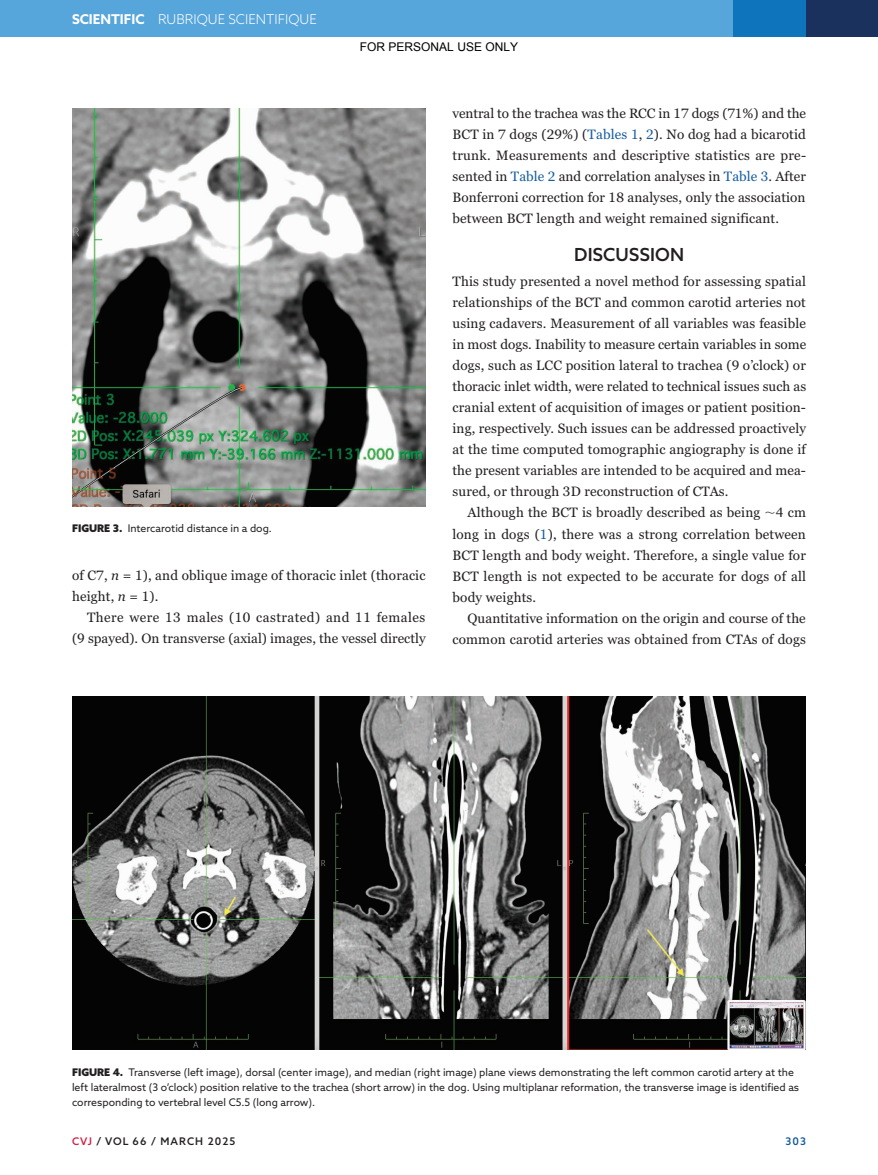
<style>
.page{position:relative;width:878px;height:1175px;background:#fff}
.page>*{position:absolute;margin:0;border:0;box-sizing:border-box;transform-origin:0 0}
.t1{font:500 18px "Azo Sans";letter-spacing:.01em;color:#231f20}
.t2{font:13.5px/21px "Georgia Pro";letter-spacing:.01em;color:#231f20;text-align:justify}
.t3{font:300 13.5px "Azo Sans";color:#fff}
.t4{font:12px "Arial";color:#000}
.t5{font:10.5px/15px "Azo Sans";color:#231f20}
.t6{font:500 10.5px "Azo Sans";letter-spacing:.1em;color:#231f20}
.t7{font:500 10.5px "Azo Sans";color:#0f5998}
.s1{font-weight:700}
.s2{font-weight:900}
.s3{font-style:italic}
.s4{color:#175d9e}
.s5{font-family:"Mathematical Pi Three"}
.s6{color:#d01e45}
</style>
<div class="page">
<div style="left:806px;top:0;width:72px;height:37px;background:#1a315e"></div>
<div style="left:0;top:0;width:734px;height:37px;background:#56a5db"></div>
<div style="left:734px;top:0;width:72px;height:37px;background:#0e75bc"></div>
<img style="left:72px;top:108px;width:353px;height:398px">
<img style="left:72px;top:696px;width:734px;height:353px">
<p class="t3" style="left:72px;top:10px;width:246px"><span class="s1">SCIENTIFIC</span> RUBRIQUE SCIENTIFIQUE</p>
<p class="t4" style="left:360px;top:41px;width:160px">FOR PERSONAL USE ONLY</p>
<p class="t5" style="left:72px;top:521px;width:201px"><span class="s2">FIGURE 3.</span> Intercarotid distance in a dog.</p>
<p class="t2" style="left:72px;top:565px;width:355px">of C7, <span class="s3">n</span> = 1), and oblique image of thoracic inlet (thoracic height, <span class="s3">n</span> = 1).</p>
<p class="t2" style="left:72px;top:607px;width:355px;text-align:right">There were 13 males (10 castrated) and 11 females (9 spayed). On transverse (axial) images, the vessel directly</p>
<p class="t2" style="left:452px;top:104px;width:355px">ventral to the trachea was the RCC in 17 dogs (71%) and the BCT in 7 dogs (29%) (<span class="s4">Tables 1</span>, <span class="s4">2</span>). No dog had a bicarotid trunk. Measurements and descriptive statistics are pre&shy;sented in <span class="s4">Table 2</span> and correlation analyses in <span class="s4">Table 3</span>. After Bonferroni correction for 18 analyses, only the association between BCT length and weight remained significant.</p>
<h1 class="t1" style="left:574px;top:243px;width:112px">DISCUSSION</h1>
<p class="t2" style="left:452px;top:272px;width:355px">This study presented a novel method for assessing spatial relationships of the BCT and common carotid arteries not using cadavers. Measurement of all variables was feasible in most dogs. Inability to measure certain variables in some dogs, such as LCC position lateral to trachea (9 o’clock) or thoracic inlet width, were related to technical issues such as cranial extent of acquisition of images or patient position&shy;ing, respectively. Such issues can be addressed proactively at the time computed tomographic angiography is done if the present variables are intended to be acquired and mea&shy;sured, or through 3D reconstruction of CTAs.</p>
<p class="t2" style="left:452px;top:503px;width:355px;text-indent:15px">Although the BCT is broadly described as being <span class="s5">,</span>4 cm long in dogs (<span class="s4">1</span>), there was a strong correlation between BCT length and body weight. Therefore, a single value for BCT length is not expected to be accurate for dogs of all body weights.</p>
<p class="t2" style="left:452px;top:608px;width:355px;text-align:right">Quantitative information on the origin and course of the common carotid arteries was obtained from CTAs of dogs</p>
<p class="t5" style="left:72px;top:1064px;width:728px"><span class="s2">FIGURE 4.</span> Transverse (left image), dorsal (center image), and median (right image) plane views demonstrating the left common carotid artery at the left lateralmost (3 o’clock) position relative to the trachea (short arrow) in the dog. Using multiplanar reformation, the transverse image is identified as corresponding to vertebral level C5.5 (long arrow).</p>
<p class="t6" style="left:72px;top:1134px;width:165px"><span class="s6">CVJ</span> / VOL 66 / MARCH 2025</p>
<p class="t7" style="left:785px;top:1134px;width:22px">303</p>
</div>
